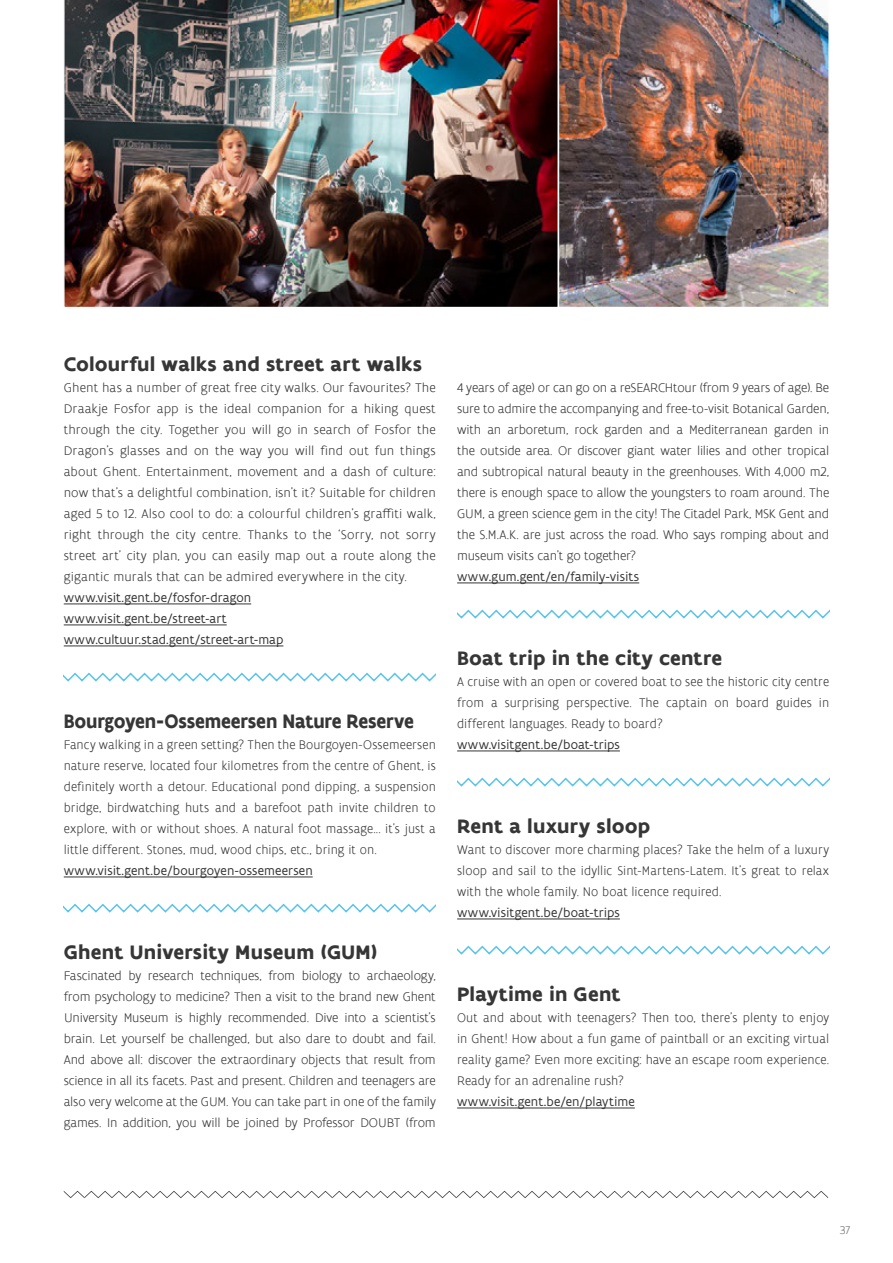
<style>
.page{position:relative;width:893px;height:1263px;background:#fff}
.page>*{position:absolute;margin:0;border:0;box-sizing:border-box;transform-origin:0 0}
.naam_H5{font:700 21px "Flanders Art Sans";letter-spacing:.005em;color:#373636}
.naam_H5-2{font:700 21px "Flanders Art Sans";letter-spacing:-.015em;color:#373636;scale:.92 1}
.body_P{font:300 13.5px/21px "Flanders Art Sans";color:#373636;text-align:justify}
.body_P-2{font:300 13.5px/21px "Flanders Art Sans";color:#373636;text-align:justify;scale:.96 1}
.webadres_P{font:13.5px "Flanders Art Sans";letter-spacing:.005em;color:#373636}
.t1{font:300 12px "Flanders Art Sans";color:#706f6f}
</style>
<div class="page">
<svg style="left:64px;top:1191px;width:764px;height:7px"></svg>
<hr style="left:64px;top:604px;width:187px;height:1px;background:#373636">
<hr style="left:64px;top:625px;width:163px;height:1px;background:#373636">
<hr style="left:64px;top:646px;width:219px;height:1px;background:#373636">
<hr style="left:64px;top:877px;width:249px;height:1px;background:#373636">
<svg style="left:64px;top:672px;width:372px;height:10px"></svg>
<svg style="left:64px;top:903px;width:372px;height:10px"></svg>
<hr style="left:457px;top:583px;width:182px;height:1px;background:#373636">
<hr style="left:457px;top:751px;width:163px;height:1px;background:#373636">
<hr style="left:457px;top:919px;width:163px;height:1px;background:#373636">
<hr style="left:457px;top:1108px;width:178px;height:1px;background:#373636">
<svg style="left:457px;top:609px;width:372px;height:10px"></svg>
<svg style="left:457px;top:777px;width:372px;height:10px"></svg>
<svg style="left:457px;top:945px;width:372px;height:10px"></svg>
<img style="left:64px;top:0;width:494px;height:307px">
<img style="left:559px;top:0;width:270px;height:307px">
<h5 class="naam_H5" style="left:64px;top:350px;width:360px">Colourful walks and street art walks</h5>
<p class="body_P" style="left:64px;top:377px;width:374px">Ghent has a number of great free city walks. Our favourites? The Draakje Fosfor app is the ideal companion for a hiking quest through the city. Together you will go in search of Fosfor the Dragon’s glasses and on the way you will find out fun things about Ghent. Entertainment, movement and a dash of culture: now that’s a delightful combination, isn’t it? Suitable for children aged 5 to 12. Also cool to do: a colourful children’s graffiti walk, right through the city centre. Thanks to the ‘Sorry, not sorry street art’ city plan, you can easily map out a route along the gigantic murals that can be admired everywhere in the city.</p>
<p class="webadres_P" style="left:64px;top:589px;width:189px">www.visit.gent.be/fosfor-dragon</p>
<p class="webadres_P" style="left:64px;top:610px;width:164px">www.visit.gent.be/street-art</p>
<p class="webadres_P" style="left:64px;top:631px;width:221px">www.cultuur.stad.gent/street-art-map</p>
<h5 class="naam_H5-2" style="left:64px;top:707px;width:382px">Bourgoyen-Ossemeersen Nature Reserve</h5>
<p class="body_P-2" style="left:64px;top:734px;width:389px">Fancy walking in a green setting? Then the Bourgoyen-Ossemeersen nature reserve, located four kilometres from the centre of Ghent, is definitely worth a detour. Educational pond dipping, a suspension bridge, birdwatching huts and a barefoot path invite children to explore, with or without shoes. A natural foot massage... it’s just a little different. Stones, mud, wood chips, etc., bring it on.</p>
<p class="webadres_P" style="left:64px;top:862px;width:250px">www.visit.gent.be/bourgoyen-ossemeersen</p>
<h5 class="naam_H5" style="left:64px;top:938px;width:315px">Ghent University Museum (GUM)</h5>
<p class="body_P" style="left:64px;top:965px;width:374px">Fascinated by research techniques, from biology to archaeology, from psychology to medicine? Then a visit to the brand new Ghent University Museum is highly recommended. Dive into a scientist’s brain. Let yourself be challenged, but also dare to doubt and fail.<br>And above all: discover the extraordinary objects that result from science in all its facets. Past and present. Children and teenagers are also very welcome at the GUM. You can take part in one of the family games. In addition, you will be joined by Professor DOUBT (from</p>
<p class="body_P" style="left:457px;top:377px;width:374px">4 years of age) or can go on a reSEARCHtour (from 9 years of age). Be sure to admire the accompanying and free-to-visit Botanical Garden, with an arboretum, rock garden and a Mediterranean garden in the outside area. Or discover giant water lilies and other tropical and subtropical natural beauty in the greenhouses. With 4,000 m2, there is enough space to allow the youngsters to roam around. The GUM, a green science gem in the city! The Citadel Park, MSK Gent and the S.M.A.K. are just across the road. Who says romping about and museum visits can’t go together?</p>
<p class="webadres_P" style="left:457px;top:568px;width:184px">www.gum.gent/en/family-visits</p>
<h5 class="naam_H5" style="left:457px;top:644px;width:266px">Boat trip in the city centre</h5>
<p class="body_P-2" style="left:457px;top:671px;width:389px">A cruise with an open or covered boat to see the historic city centre from a surprising perspective. The captain on board guides in different languages. Ready to board?</p>
<p class="webadres_P" style="left:457px;top:736px;width:164px">www.visitgent.be/boat-trips</p>
<h5 class="naam_H5" style="left:457px;top:812px;width:195px">Rent a luxury sloop</h5>
<p class="body_P-2" style="left:457px;top:839px;width:389px">Want to discover more charming places? Take the helm of a luxury sloop and sail to the idyllic Sint-Martens-Latem. It’s great to relax with the whole family. No boat licence required.</p>
<p class="webadres_P" style="left:457px;top:904px;width:164px">www.visitgent.be/boat-trips</p>
<h5 class="naam_H5" style="left:457px;top:980px;width:165px">Playtime in Gent</h5>
<p class="body_P-2" style="left:457px;top:1007px;width:389px">Out and about with teenagers? Then too, there’s plenty to enjoy in Ghent! How about a fun game of paintball or an exciting virtual reality game? Even more exciting: have an escape room experience.<br>Ready for an adrenaline rush?</p>
<p class="webadres_P" style="left:457px;top:1093px;width:179px">www.visit.gent.be/en/playtime</p>
<p class="t1" style="left:840px;top:1223px;width:12px">37</p>
</div>
